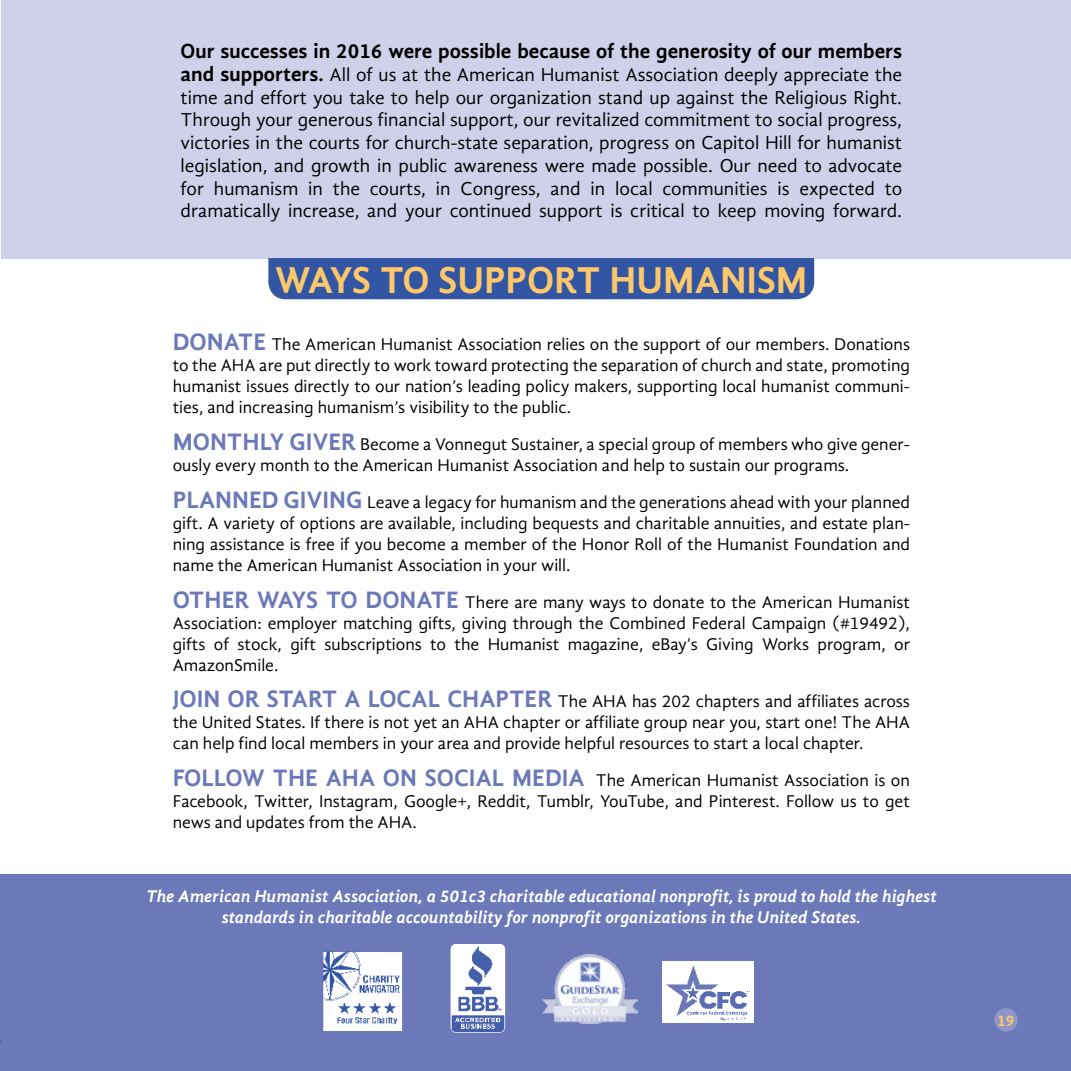
<style>
.page{position:relative;width:1071px;height:1071px;background:#fff}
.page>*{position:absolute;margin:0;border:0;box-sizing:border-box;transform-origin:0 0}
.t1{font:700 38.5px "Gandhi Sans";color:#fec86a}
.t2{font:700 21px "Gandhi Sans";color:#000}
.t3{font:19.25px/22.8px "Gandhi Sans";color:#000;text-align:justify}
.t4{font:17.5px/21px "Gandhi Sans";color:#000;text-align:justify}
.t5{font:italic 700 17.5px/21px "Gandhi Sans";color:#fff;text-align:center}
.t6{font:700 15.75px "Gandhi Sans";color:#fec86a}
.s1{font-weight:700;font-size:21px}
.s2{font-weight:700;font-size:24.5px;color:#6c79b9}
</style>
<div class="page">
<div style="left:1px;top:0;width:1070px;height:258px;background:#ced1e9"></div>
<div style="left:268px;top:258px;width:546px;height:41px;background:#3255a4"></div>
<div style="left:0;top:874px;width:1071px;height:197px;background:#6c79b9"></div>
<img style="left:450px;top:944px;width:55px;height:89px">
<img style="left:543px;top:954px;width:94px;height:70px">
<img style="left:324px;top:951px;width:78px;height:79px">
<div style="left:994px;top:1008px;width:24px;height:24px;background:#8f96c9;border-radius:50%"></div>
<img style="left:663px;top:961px;width:90px;height:62px">
<p class="t2" style="left:181px;top:39px;width:723px">Our successes in 2016 were possible because of the generosity of our members</p>
<p class="t3" style="left:181px;top:63px;width:723px"><span class="s1">and supporters.</span> All of us at the American Humanist Association deeply appreciate the time and effort you take to help our organization stand up against the Religious Right.<br>Through your generous financial support, our revitalized commitment to social progress, victories in the courts for church-state separation, progress on Capitol Hill for humanist legislation, and growth in public awareness were made possible. Our need to advocate for humanism in the courts, in Congress, and in local communities is expected to dramatically increase, and your continued support is critical to keep moving forward.</p>
<h1 class="t1" style="left:275px;top:257px;width:534px">WAYS TO SUPPORT HUMANISM</h1>
<p class="t4" style="left:173px;top:334px;width:739px"><span class="s2">DONATE</span> The American Humanist Association relies on the support of our members. Donations to the AHA are put directly to work toward protecting the separation of church and state, promoting humanist issues directly to our nation’s leading policy makers, supporting local humanist communi&shy;ties, and increasing humanism’s visibility to the public.</p>
<p class="t4" style="left:173px;top:434px;width:739px"><span class="s2">MONTHLY GIVER</span> Become a Vonnegut Sustainer, a special group of members who give gener&shy;ously every month to the American Humanist Association and help to sustain our programs.</p>
<p class="t4" style="left:173px;top:491px;width:739px"><span class="s2">PLANNED GIVING</span> Leave a legacy for humanism and the generations ahead with your planned gift. A variety of options are available, including bequests and charitable annuities, and estate plan&shy;ning assistance is free if you become a member of the Honor Roll of the Humanist Foundation and name the American Humanist Association in your will.</p>
<p class="t4" style="left:173px;top:591px;width:739px"><span class="s2">OTHER WAYS TO DONATE</span> There are many ways to donate to the American Humanist Association: employer matching gifts, giving through the Combined Federal Campaign (#19492), gifts of stock, gift subscriptions to the Humanist magazine, eBay’s Giving Works program, or AmazonSmile.</p>
<p class="t4" style="left:173px;top:691px;width:739px"><span class="s2">JOIN OR START A LOCAL CHAPTER</span> The AHA has 202 chapters and affiliates across the United States. If there is not yet an AHA chapter or affiliate group near you, start one! The AHA can help find local members in your area and provide helpful resources to start a local chapter.</p>
<p class="t4" style="left:173px;top:770px;width:739px"><span class="s2">FOLLOW THE AHA ON SOCIAL MEDIA</span> The American Humanist Association is on Facebook, Twitter, Instagram, Google+, Reddit, Tumblr, YouTube, and Pinterest. Follow us to get news and updates from the AHA.</p>
<p class="t5" style="left:146px;top:885px;width:792px">The American Humanist Association, a 501c3 charitable educational nonprofit, is proud to hold the highest standards in charitable accountability for nonprofit organizations in the United States.</p>
<p class="t6" style="left:997px;top:1011px;width:19px">19</p>
</div>
